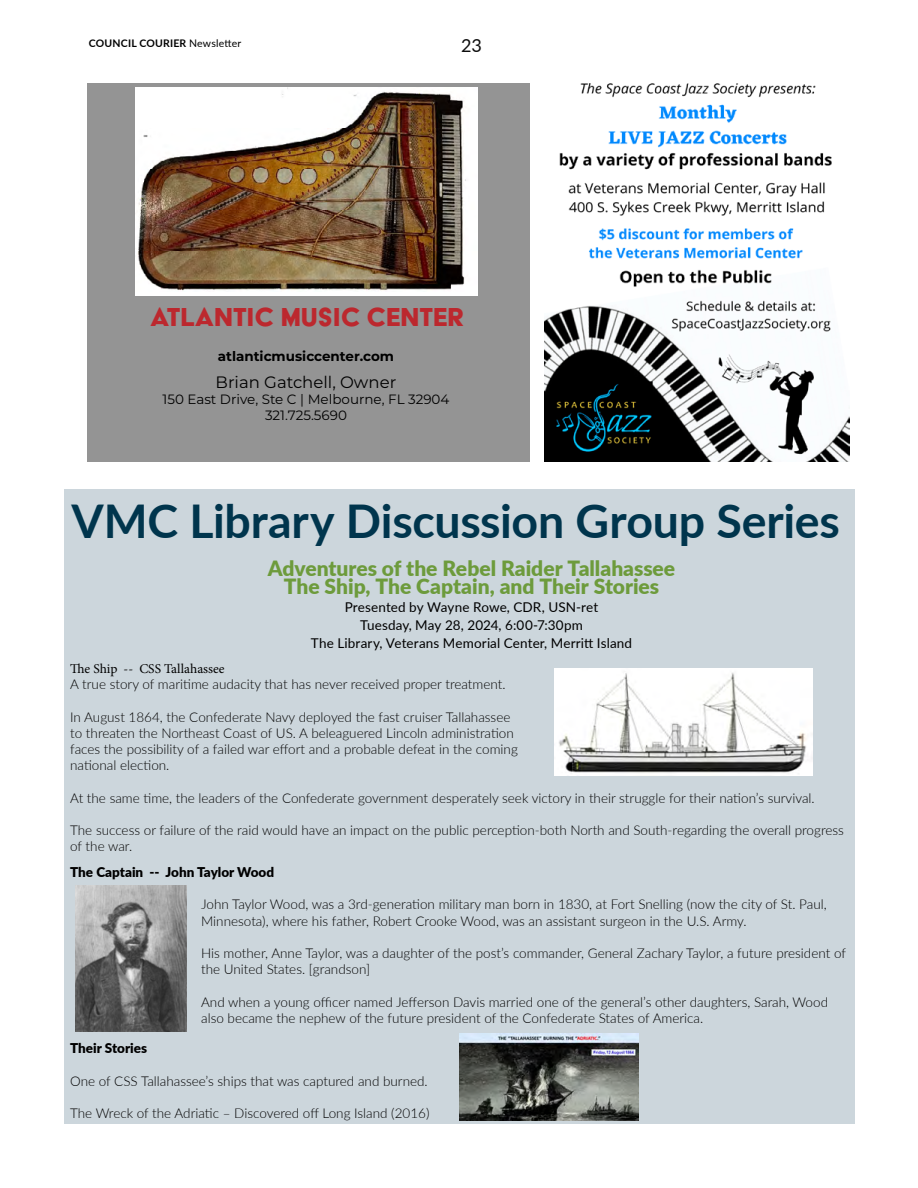
<style>
.page{position:relative;width:918px;height:1188px;background:#fff}
.page>*{position:absolute;margin:0;border:0;box-sizing:border-box;transform-origin:0 0}
.t1{font:700 46.5px "Lato";letter-spacing:-.005em;color:#00354d}
.t2{font:30px "Acier BAT Text Solid";color:#bc282e}
.t3{font:900 21px/18px "Lato";color:#6d9b3c;text-align:center}
.t4{font:18px "Lato";color:#0d0d0d}
.t5{font:16.5px "Montserrat";color:#000}
.t6{font:300 13.5px/16.2px "Lato";color:#000}
.t7{font:13.5px/18px "Lato";letter-spacing:.01em;color:#000;text-align:center}
.t8{font:13.5px/16.2px "Montserrat";color:#000;text-align:center}
.t9{font:900 13.5px "Lato";color:#000}
.t10{font:13.5px "Minion Pro";color:#000}
.t11{font:700 13.5px "Montserrat";color:#000}
.t12{font:700 10.5px "Lato";letter-spacing:.02em;color:#000}
.s1{font-weight:400}
</style>
<div class="page">
<div style="left:64px;top:489px;width:790px;height:635px;background:#ccd6dc"></div>
<img style="left:554px;top:669px;width:258px;height:107px">
<img style="left:76px;top:885px;width:110px;height:147px">
<img style="left:459px;top:1034px;width:179px;height:86px">
<img style="left:544px;top:83px;width:306px;height:379px">
<div style="left:87px;top:83px;width:443px;height:379px;background:#949494"></div>
<img style="left:135px;top:87px;width:343px;height:208px">
<p class="t12" style="left:89px;top:35px;width:154px">COUNCIL COURIER <span class="s1">Newsletter</span></p>
<h3 class="t4" style="left:461px;top:33px;width:22px">23</h3>
<h2 class="t2" style="left:150px;top:301px;width:315px">ATLANTIC MUSIC CENTER</h2>
<p class="t11" style="left:218px;top:347px;width:178px">atlanticmusiccenter.com</p>
<p class="t5" style="left:216px;top:371px;width:182px">Brian Gatchell, Owner</p>
<p class="t8" style="left:162px;top:391px;width:288px">150 East Drive, Ste C | Melbourne, FL 32904<br>321.725.5690</p>
<h1 class="t1" style="left:72px;top:487px;width:770px">VMC Library Discussion Group Series</h1>
<h3 class="t3" style="left:268px;top:559px;width:409px">Adventures of the Rebel Raider Tallahassee<br>The Ship, The Captain, and Their Stories</h3>
<p class="t7" style="left:311px;top:598px;width:323px">Presented by Wayne Rowe, CDR, USN-ret<br>Tuesday, May 28, 2024, 6:00-7:30pm<br>The Library, Veterans Memorial Center, Merritt Island</p>
<p class="t10" style="left:70px;top:660px;width:156px">The Ship -- CSS Tallahassee</p>
<p class="t6" style="left:70px;top:676px;width:437px">A true story of maritime audacity that has never received proper treatment.</p>
<p class="t6" style="left:70px;top:708px;width:449px">In August 1864, the Confederate Navy deployed the fast cruiser Tallahassee to threaten the Northeast Coast of US. A beleaguered Lincoln administration faces the possibility of a failed war effort and a probable defeat in the coming national election.</p>
<p class="t6" style="left:70px;top:789px;width:746px">At the same time, the leaders of the Confederate government desperately seek victory in their struggle for their nation’s survival.</p>
<p class="t6" style="left:70px;top:821px;width:775px">The success or failure of the raid would have an impact on the public perception-both North and South-regarding the overall progress of the war.</p>
<p class="t9" style="left:70px;top:862px;width:206px">The Captain -- John Taylor Wood</p>
<p class="t6" style="left:201px;top:896px;width:627px">John Taylor Wood, was a 3rd-generation military man born in 1830, at Fort Snelling (now the city of St. Paul,<br>Minnesota), where his father, Robert Crooke Wood, was an assistant surgeon in the U.S. Army.</p>
<p class="t6" style="left:201px;top:945px;width:646px">His mother, Anne Taylor, was a daughter of the post’s commander, General Zachary Taylor, a future president of the United States. [grandson]</p>
<p class="t6" style="left:201px;top:993px;width:628px">And when a young officer named Jefferson Davis married one of the general’s other daughters, Sarah, Wood also became the nephew of the future president of the Confederate States of America.</p>
<p class="t9" style="left:70px;top:1038px;width:78px">Their Stories</p>
<p class="t6" style="left:70px;top:1072px;width:359px">One of CSS Tallahassee’s ships that was captured and burned.</p>
<p class="t6" style="left:70px;top:1105px;width:361px">The Wreck of the Adriatic – Discovered off Long Island (2016)</p>
</div>
